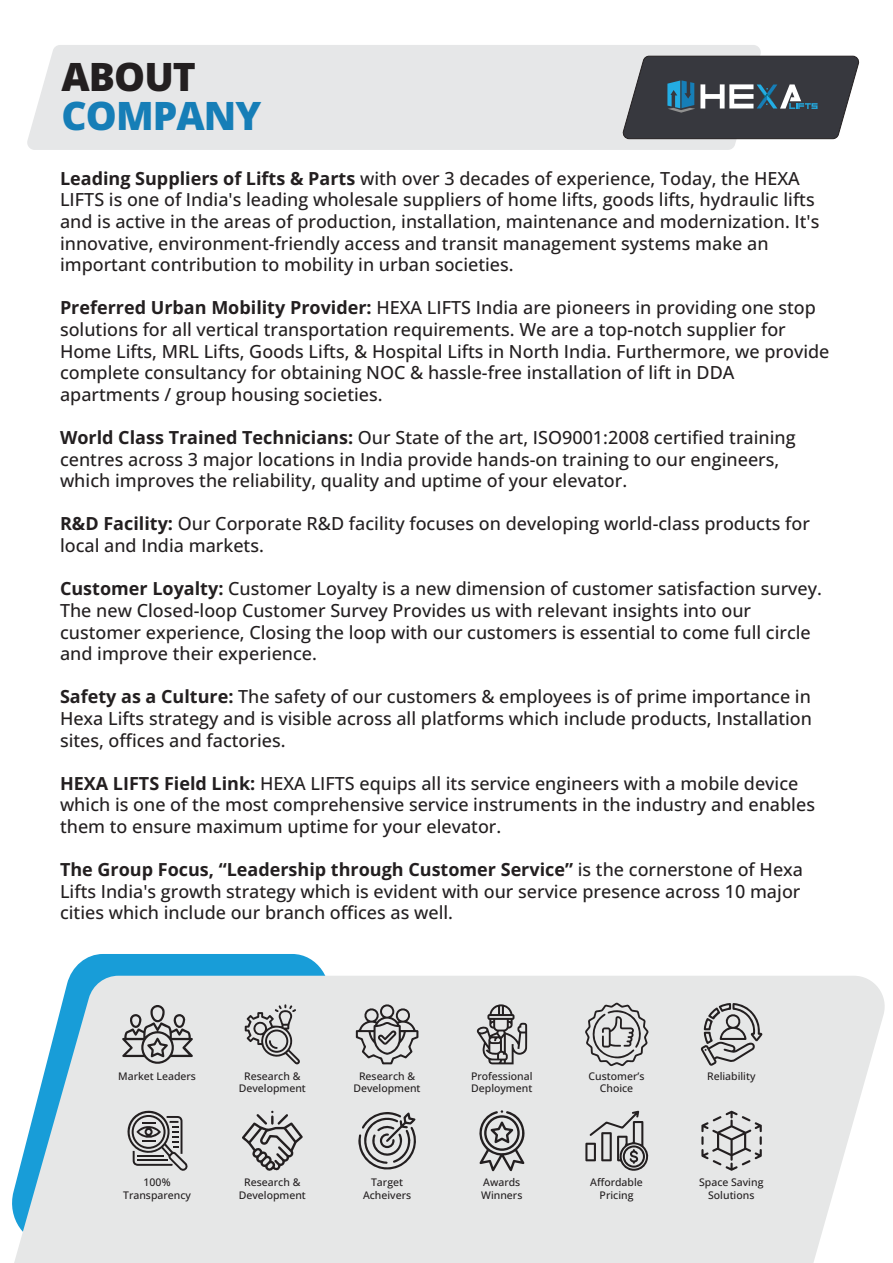
<style>
.page{position:relative;width:893px;height:1263px;background:#fff}
.page>*{position:absolute;margin:0;border:0;box-sizing:border-box;transform-origin:0 0}
.t1{font:800 39px "Open Sans";letter-spacing:-.025em;color:#167eb7}
.t2{font:800 39px "Open Sans";letter-spacing:-.025em;color:#231f20}
.t3{font:500 18px/21.6px "Open Sans";color:#231f20}
.t4{font:500 10.5px/12.6px "Open Sans";color:#231f20;text-align:center}
.s1{font-weight:700}
</style>
<div class="page">
<div style="left:27px;top:45px;width:735px;height:105px;background:#e6e7e8"></div>
<svg style="left:622px;top:56px;width:237px;height:83px;background:#4f555c"></svg>
<svg style="left:12px;top:954px;width:314px;height:262px;fill:#189dd8"></svg>
<svg style="left:14px;top:976px;width:871px;height:287px;background:#e1e6e8"></svg>
<svg style="left:475px;top:1110px;width:51px;height:61px;background:#abaaab"></svg>
<svg style="left:585px;top:1110px;width:64px;height:61px;background:#b7b6b7"></svg>
<svg style="left:242px;top:1111px;width:61px;height:61px;background:#b8b7b8"></svg>
<svg style="left:126px;top:1109px;width:62px;height:62px;background:#a9a8a9"></svg>
<svg style="left:358px;top:1112px;width:62px;height:61px;background:#b3b3b3"></svg>
<svg style="left:356px;top:1004px;width:62px;height:60px;background:#b4b3b3"></svg>
<svg style="left:477px;top:1004px;width:50px;height:60px;background:#a7a6a6"></svg>
<svg style="left:122px;top:1005px;width:71px;height:61px;background:#b3b3b3"></svg>
<svg style="left:245px;top:1004px;width:56px;height:60px;background:#b9b9b9"></svg>
<svg style="left:585px;top:1002px;width:64px;height:64px;background:#bbbbbc"></svg>
<svg style="left:700px;top:1003px;width:63px;height:63px;background:#b7b6b7"></svg>
<svg style="left:701px;top:1111px;width:61px;height:60px;background:#c1c1c1"></svg>
<h1 class="t2" style="left:62px;top:48px;width:136px">ABOUT</h1>
<h1 class="t1" style="left:62px;top:87px;width:201px">COMPANY</h1>
<p class="t3" style="left:60px;top:167px;width:761px"><span class="s1">Leading Suppliers of Lifts &amp; Parts</span> with over 3 decades of experience, Today, the HEXA LIFTS is one of India's leading wholesale suppliers of home lifts, goods lifts, hydraulic lifts and is active in the areas of production, installation, maintenance and modernization. It's innovative, environment-friendly access and transit management systems make an important contribution to mobility in urban societies.</p>
<p class="t3" style="left:60px;top:297px;width:771px"><span class="s1">Preferred Urban Mobility Provider:</span> HEXA LIFTS India are pioneers in providing one stop solutions for all vertical transportation requirements. We are a top-notch supplier for Home Lifts, MRL Lifts, Goods Lifts, &amp; Hospital Lifts in North India. Furthermore, we provide complete consultancy for obtaining NOC &amp; hassle-free installation of lift in DDA apartments / group housing societies.</p>
<p class="t3" style="left:60px;top:426px;width:737px"><span class="s1">World Class Trained Technicians:</span> Our State of the art, ISO9001:2008 certified training centres across 3 major locations in India provide hands-on training to our engineers, which improves the reliability, quality and uptime of your elevator.</p>
<p class="t3" style="left:60px;top:513px;width:751px"><span class="s1">R&amp;D Facility:</span> Our Corporate R&amp;D facility focuses on developing world-class products for local and India markets.</p>
<p class="t3" style="left:60px;top:577px;width:763px"><span class="s1">Customer Loyalty:</span> Customer Loyalty is a new dimension of customer satisfaction survey.<br>The new Closed-loop Customer Survey Provides us with relevant insights into our customer experience, Closing the loop with our customers is essential to come full circle and improve their experience.</p>
<p class="t3" style="left:60px;top:685px;width:754px;text-align:justify"><span class="s1">Safety as a Culture:</span> The safety of our customers &amp; employees is of prime importance in Hexa Lifts strategy and is visible across all platforms which include products, Installation sites, offices and factories.</p>
<p class="t3" style="left:60px;top:772px;width:756px"><span class="s1">HEXA LIFTS Field Link:</span> HEXA LIFTS equips all its service engineers with a mobile device which is one of the most comprehensive service instruments in the industry and enables them to ensure maximum uptime for your elevator.</p>
<p class="t3" style="left:60px;top:858px;width:745px"><span class="s1">The Group Focus, “Leadership through Customer Service”</span> is the cornerstone of Hexa<br>Lifts India's growth strategy which is evident with our service presence across 10 major cities which include our branch offices as well.</p>
<p class="t4" style="left:118px;top:1069px;width:79px">Market Leaders</p>
<p class="t4" style="left:239px;top:1069px;width:69px">Research &amp;<br>Development</p>
<p class="t4" style="left:354px;top:1069px;width:69px">Research &amp;<br>Development</p>
<p class="t4" style="left:471px;top:1069px;width:63px;text-align:left">Professional<br>Deployment</p>
<p class="t4" style="left:589px;top:1069px;width:57px">Customer’s<br>Choice</p>
<p class="t4" style="left:707px;top:1069px;width:50px">Reliability</p>
<p class="t4" style="left:123px;top:1176px;width:69px">100%<br>Transparency</p>
<p class="t4" style="left:239px;top:1176px;width:69px">Research &amp;<br>Development</p>
<p class="t4" style="left:363px;top:1176px;width:50px">Target<br>Acheivers</p>
<p class="t4" style="left:481px;top:1176px;width:43px;text-align:left">Awards<br>Winners</p>
<p class="t4" style="left:590px;top:1176px;width:54px">Affordable<br>Pricing</p>
<p class="t4" style="left:699px;top:1176px;width:66px">Space Saving<br>Solutions</p>
</div>
